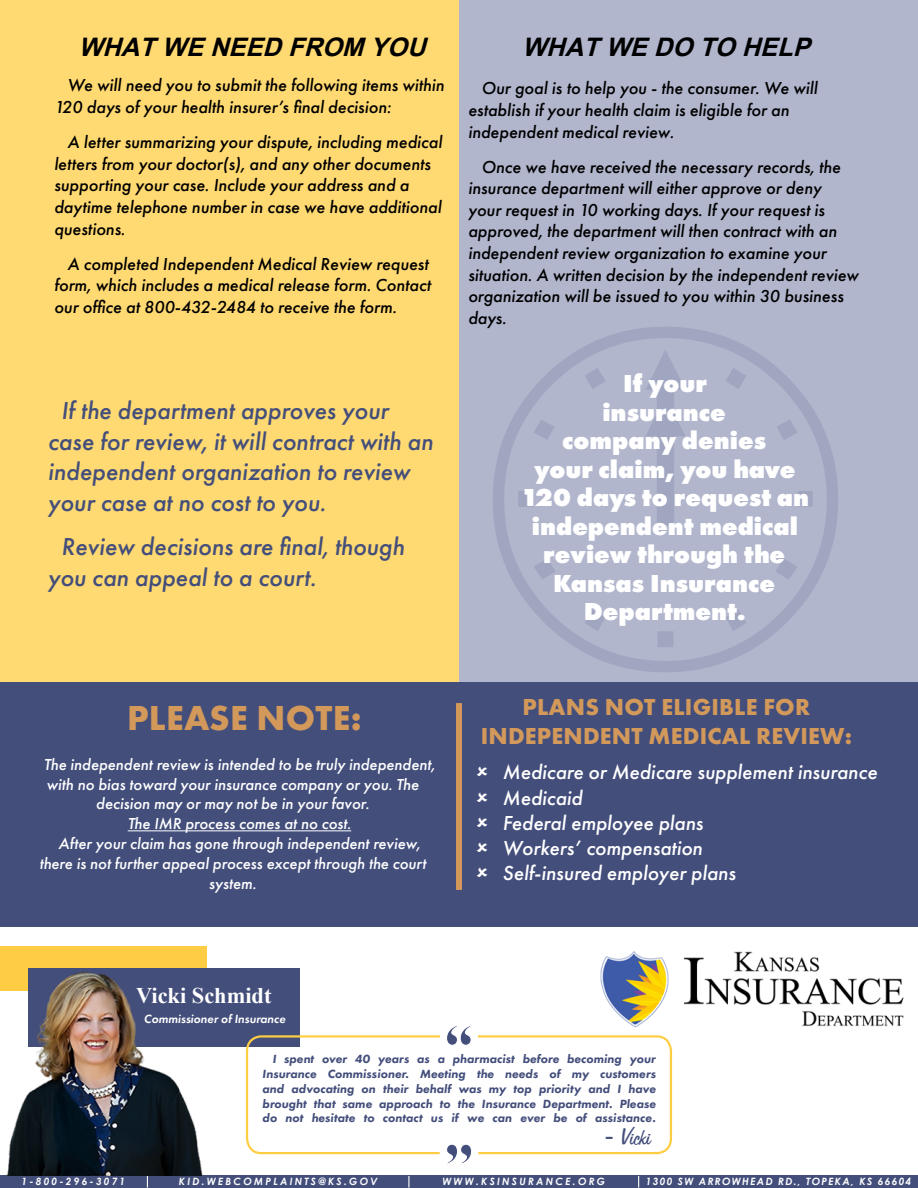
<style>
.page{position:relative;width:918px;height:1188px;background:#fff}
.page>*{position:absolute;margin:0;border:0;box-sizing:border-box;transform-origin:0 0}
.t1{font:700 36px "Futura PT";letter-spacing:.01em;color:#d3995a}
.t2{font:26.85px "Freehand 575 BT Regular B";color:#434e7b}
.t3{font:italic 500 25.5px/30.6px "Futura PT";color:#434e7b}
.t4{font:800 25.5px/28.5px "Futura PT";color:#fff;text-align:center}
.t5{font:italic 700 25.5px "Arial";color:#000}
.t6{font:700 24px/28.8px "Futura PT";letter-spacing:.01em;color:#d3995a;text-align:center}
.t7{font:700 22.35px "Times New Roman";color:#fff}
.t8{font:italic 500 21px/25.2px "Futura PT";color:#fff}
.t9{font:italic 500 18px/21.6px "Futura PT";color:#000}
.t10{font:italic 500 16.5px/19.8px "Futura PT";color:#fff;text-align:center}
.t11{font:italic 800 12.3px/14.9px "Futura PT";color:#434e7b;text-align:justify}
.t12{font:italic 600 12.3px "Futura PT";color:#fff}
.t13{font:italic 700 10.05px "Century Gothic";letter-spacing:.22em;color:#fff}
.t14{font:italic 700 10.05px "Century Gothic";letter-spacing:.13em;color:#fff}
.s1{font-family:"Times New Roman"}
</style>
<div class="page">
<div style="left:0;top:0;width:459px;height:697px;background:#ffd971"></div>
<div style="left:459px;top:0;width:459px;height:697px;background:#b1b6cd"></div>
<div style="left:0;top:683px;width:918px;height:244px;background:#434e7b"></div>
<hr style="left:128px;top:830px;width:223px;height:1px;background:#fff">
<div style="left:456px;top:703px;width:6px;height:187px;background:#d3995a"></div>
<svg style="left:493px;top:327px;width:345px;height:345px"></svg>
<div style="left:0;top:946px;width:206px;height:45px;background:#ffcd44"></div>
<div style="left:29px;top:968px;width:271px;height:78px;background:#434e7b"></div>
<img style="left:600px;top:951px;width:304px;height:77px">
<div style="left:0;top:1175px;width:918px;height:13px;background:#434e7b"></div>
<svg style="left:147px;top:1176px;width:1px;height:12px"></svg>
<svg style="left:408px;top:1176px;width:1px;height:12px"></svg>
<svg style="left:638px;top:1176px;width:1px;height:12px"></svg>
<div style="left:246px;top:1035px;width:426px;height:119px;border:2px solid #ffcd44;border-radius:15px"></div>
<div style="left:440px;top:1024px;width:38px;height:22px;background:#fff"></div>
<svg style="left:447px;top:1026px;width:24px;height:19px"></svg>
<div style="left:440px;top:1143px;width:38px;height:23px;background:#fff"></div>
<svg style="left:445px;top:1143px;width:28px;height:23px"></svg>
<img style="left:6px;top:965px;width:202px;height:210px">
<h3 class="t5" style="left:78px;top:30px;width:358px">WHATWENEED FROM YOU</h3>
<p class="t9" style="left:54px;top:75px;width:392px;text-indent:14px">We will need you to submit the following items within<br>120 days of your health insurer’s final decision:</p>
<p class="t9" style="left:54px;top:131px;width:390px;text-indent:14px">A letter summarizing your dispute, including medical letters from your doctor(s), and any other documents supporting your case. Include your address and a daytime telephone number in case we have additional questions.</p>
<p class="t9" style="left:54px;top:253px;width:378px;text-indent:14px">A completed Independent Medical Review request form, which includes a medical release form. Contact our office at 800-432-2484 to receive the form.</p>
<h3 class="t3" style="left:48px;top:395px;width:387px;text-indent:13px">If the department approves your case for review, it will contract with an independent organization to review your case at no cost to you.</h3>
<h3 class="t3" style="left:48px;top:531px;width:358px;text-indent:13px">Review decisions are final, though you can appeal to a court.</h3>
<h3 class="t5" style="left:522px;top:30px;width:299px">WHATWEDO TO HELP</h3>
<p class="t9" style="left:468px;top:78px;width:351px;text-indent:14px">Our goal is to help you - the consumer. We will establish if your health claim is eligible for an independent medical review.</p>
<p class="t9" style="left:468px;top:156px;width:392px;text-indent:14px">Once we have received the necessary records, the insurance department will either approve or deny your request in 10 working days. If your request is approved, the department will then contract with an independent review organization to examine your situation. A written decision by the independent review organization will be issued to you within 30 business days.</p>
<h3 class="t4" style="left:521px;top:369px;width:290px">If your<br>insurance<br>company denies<br>your claim, you have<br>120 days to request an independent medical review through the<br>Kansas Insurance<br>Department.</h3>
<h1 class="t1" style="left:127px;top:695px;width:236px">PLEASE NOTE:</h1>
<h3 class="t6" style="left:481px;top:692px;width:373px">PLANS NOT ELIGIBLE FOR<br>INDEPENDENT MEDICAL REVIEW:</h3>
<p class="t10" style="left:39px;top:755px;width:397px">The independent review is intended to be truly independent, with no bias toward your insurance company or you. The decision may or may not be in your favor.<br>The IMR process comes at no cost.<br>After your claim has gone through independent review, there is not further appeal process except through the court system.</p>
<p class="t8" style="left:503px;top:760px;width:376px">Medicare or Medicare supplement insurance<br>Medicaid<br>Federal employee plans<br>Workers’ compensation<br>Self-insured employer plans</p>
<p class="t7" style="left:136px;top:980px;width:137px">Vicki Schmidt</p>
<p class="t12" style="left:144px;top:1011px;width:143px">Commissioner of Insurance</p>
<p class="t11" style="left:262px;top:1051px;width:395px;text-indent:10px">I spent over 40 years as a pharmacist before becoming your Insurance Commissioner. Meeting the needs of my customers and advocating on their behalf was my top priority and I have brought that same approach to the Insurance Department. Please do not hesitate to contact us if we can ever be of assistance.</p>
<h2 class="t2" style="left:605px;top:1122px;width:48px"><span class="s1">-</span> Vicki</h2>
<p class="t13" style="left:22px;top:1174px;width:105px">1-800-296-3071</p>
<p class="t13" style="left:179px;top:1174px;width:200px">KID.WEBCOMPLAINTS@KS.GOV</p>
<p class="t13" style="left:442px;top:1174px;width:164px">WWW.KSINSURANCE.ORG</p>
<p class="t14" style="left:646px;top:1174px;width:267px">1300 SW ARROWHEAD RD., TOPEKA, KS 66604</p>
</div>
